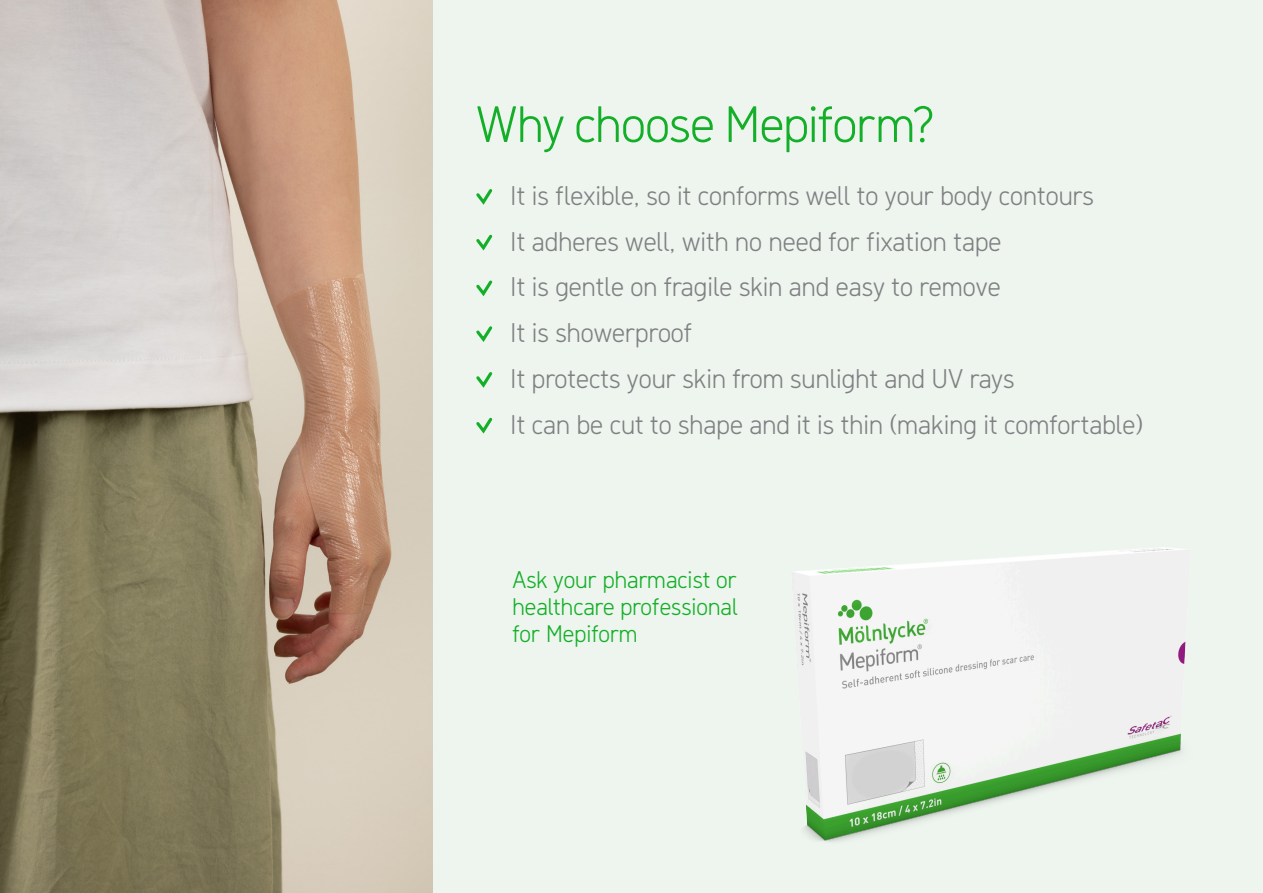
<style>
.page{position:relative;width:1263px;height:893px;background:#fff}
.page>*{position:absolute;margin:0;border:0;box-sizing:border-box;transform-origin:0 0}
.t1{font:300 51px "Molnlycke Sans";letter-spacing:-.01em;color:#14af28}
.t2{font:300 27px/45.8px "Molnlycke Sans";color:#808083}
.t3{font:300 24px/27px "Molnlycke Sans";color:#14af28;text-align:justify}
</style>
<div class="page">
<img style="left:0;top:0;width:434px;height:893px">
<div style="left:434px;top:0;width:829px;height:893px;background:#edf5ee"></div>
<svg style="left:476px;top:189px;width:17px;height:16px"></svg>
<svg style="left:476px;top:234px;width:17px;height:17px"></svg>
<svg style="left:476px;top:280px;width:17px;height:17px"></svg>
<svg style="left:476px;top:326px;width:17px;height:16px"></svg>
<svg style="left:476px;top:372px;width:17px;height:16px"></svg>
<svg style="left:476px;top:417px;width:17px;height:17px"></svg>
<img style="left:795px;top:547px;width:391px;height:295px">
<h1 class="t1" style="left:476px;top:95px;width:459px">Why choose Mepiform?</h1>
<p class="t2" style="left:510px;top:172px;width:634px">It is flexible, so it conforms well to your body contours<br>It adheres well, with no need for fixation tape<br>It is gentle on fragile skin and easy to remove<br>It is showerproof<br>It protects your skin from sunlight and UV rays<br>It can be cut to shape and it is thin (making it comfortable)</p>
<p class="t3" style="left:512px;top:566px;width:227px">Ask your pharmacist or healthcare professional for Mepiform</p>
</div>
